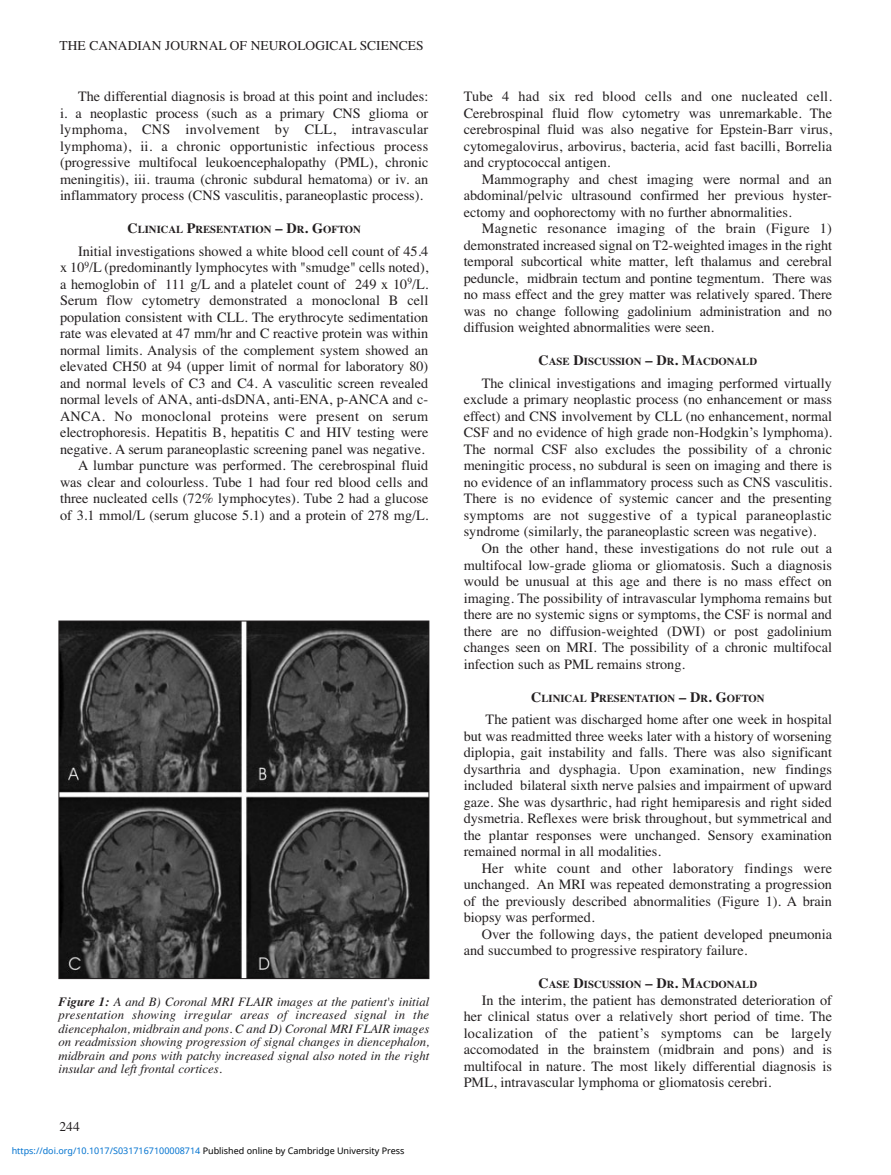
<style>
.page{position:relative;width:891px;height:1175px;background:#fff}
.page>*{position:absolute;margin:0;border:0;box-sizing:border-box;transform-origin:0 0}
.t1{font:14.25px/16.5px "Times";color:#231f20;text-align:justify}
.t2{font:13.5px "Times";color:#231f20}
.t3{font:italic 12.75px/13.5px "Times";color:#231f20;text-align:justify}
.t4{font:700 10.65px "Times";color:#231f20}
.t5{font:9px "Noto Sans";color:#0172cf}
.s1{font-size:14.25px}
.s2{font-weight:700}
.s3{color:#000}
</style>
<div class="page">
<img style="left:61px;top:622px;width:366px;height:355px">
<div style="left:59px;top:620px;width:370px;height:359px;border:1px solid #231f20"></div>
<p class="t2" style="left:60px;top:37px;width:366px">THE CANADIAN JOURNAL OF NEUROLOGICAL SCIENCES</p>
<p class="t1" style="left:60px;top:88px;width:370px;text-indent:18px">The differential diagnosis is broad at this point and includes: i. a neoplastic process (such as a primary CNS glioma or lymphoma, CNS involvement by CLL, intravascular lymphoma), ii. a chronic opportunistic infectious process (progressive multifocal leukoencephalopathy (PML), chronic meningitis), iii. trauma (chronic subdural hematoma) or iv. an inflammatory process (CNS vasculitis, paraneoplastic process).</p>
<p class="t4" style="left:127px;top:223px;width:235px"><span class="s1">C</span>LINICAL <span class="s1">P</span>RESENTATION <span class="s1">– D</span>R<span class="s1">. G</span>OFTON</p>
<p class="t1" style="left:60px;top:243px;width:370px;text-align:right">Initial investigations showed a white blood cell count of 45.4<br>x 10<sup>9</sup>/L (predominantly lymphocytes with "smudge" cells noted), a hemoglobin of 111 g/L and a platelet count of 249 x 10<sup>9</sup>/L.<br>Serum flow cytometry demonstrated a monoclonal B cell population consistent with CLL. The erythrocyte sedimentation rate was elevated at 47 mm/hr and C reactive protein was within normal limits. Analysis of the complement system showed an elevated CH50 at 94 (upper limit of normal for laboratory 80) and normal levels of C3 and C4. A vasculitic screen revealed normal levels of ANA, anti-dsDNA, anti-ENA, p-ANCA and c-ANCA. No monoclonal proteins were present on serum electrophoresis. Hepatitis B, hepatitis C and HIV testing were negative. A serum paraneoplastic screening panel was negative.<br>A lumbar puncture was performed. The cerebrospinal fluid was clear and colourless. Tube 1 had four red blood cells and three nucleated cells (72% lymphocytes). Tube 2 had a glucose of 3.1 mmol/L (serum glucose 5.1) and a protein of 278 mg/L.</p>
<p class="t3" style="left:59px;top:994px;width:372px"><span class="s2">Figure 1:</span> A and B) Coronal MRI FLAIR images at the patient's initial presentation showing irregular areas of increased signal in the diencephalon, midbrain and pons. C and D) Coronal MRI FLAIR images on readmission showing progression of signal changes in diencephalon, midbrain and pons with patchy increased signal also noted in the right insular and left frontal cortices.</p>
<p class="t2" style="left:60px;top:1118px;width:22px">244</p>
<p class="t5" style="left:12px;top:1143px;width:394px">https://doi.org/10.1017/S0317167100008714 <span class="s3">Published online by Cambridge University Press</span></p>
<p class="t1" style="left:464px;top:88px;width:370px">Tube 4 had six red blood cells and one nucleated cell.<br>Cerebrospinal fluid flow cytometry was unremarkable. The cerebrospinal fluid was also negative for Epstein-Barr virus, cytomegalovirus, arbovirus, bacteria, acid fast bacilli, Borrelia and cryptococcal antigen.</p>
<p class="t1" style="left:464px;top:171px;width:370px;text-indent:18px">Mammography and chest imaging were normal and an abdominal/pelvic ultrasound confirmed her previous hyster&shy;ectomy and oophorectomy with no further abnormalities.</p>
<p class="t1" style="left:464px;top:220px;width:370px;text-indent:18px">Magnetic resonance imaging of the brain (Figure 1) demonstrated increased signal on T2-weighted images in the right temporal subcortical white matter, left thalamus and cerebral peduncle, midbrain tectum and pontine tegmentum. There was no mass effect and the grey matter was relatively spared. There was no change following gadolinium administration and no diffusion weighted abnormalities were seen.</p>
<p class="t4" style="left:539px;top:355px;width:220px"><span class="s1">C</span>ASE <span class="s1">D</span>ISCUSSION <span class="s1">– D</span>R<span class="s1">. M</span>ACDONALD</p>
<p class="t1" style="left:464px;top:375px;width:370px;text-indent:18px">The clinical investigations and imaging performed virtually exclude a primary neoplastic process (no enhancement or mass effect) and CNS involvement by CLL (no enhancement, normal CSF and no evidence of high grade non-Hodgkin’s lymphoma).<br>The normal CSF also excludes the possibility of a chronic meningitic process, no subdural is seen on imaging and there is no evidence of an inflammatory process such as CNS vasculitis.<br>There is no evidence of systemic cancer and the presenting symptoms are not suggestive of a typical paraneoplastic syndrome (similarly, the paraneoplastic screen was negative).</p>
<p class="t1" style="left:464px;top:540px;width:370px;text-indent:18px">On the other hand, these investigations do not rule out a multifocal low-grade glioma or gliomatosis. Such a diagnosis would be unusual at this age and there is no mass effect on imaging. The possibility of intravascular lymphoma remains but there are no systemic signs or symptoms, the CSF is normal and there are no diffusion-weighted (DWI) or post gadolinium changes seen on MRI. The possibility of a chronic multifocal infection such as PML remains strong.</p>
<p class="t4" style="left:531px;top:691px;width:235px"><span class="s1">C</span>LINICAL <span class="s1">P</span>RESENTATION <span class="s1">– D</span>R<span class="s1">. G</span>OFTON</p>
<p class="t1" style="left:464px;top:711px;width:370px;text-indent:22px">The patient was discharged home after one week in hospital but was readmitted three weeks later with a history of worsening diplopia, gait instability and falls. There was also significant dysarthria and dysphagia. Upon examination, new findings included bilateral sixth nerve palsies and impairment of upward gaze. She was dysarthric, had right hemiparesis and right sided dysmetria. Reflexes were brisk throughout, but symmetrical and the plantar responses were unchanged. Sensory examination remained normal in all modalities.</p>
<p class="t1" style="left:464px;top:859px;width:370px;text-indent:18px">Her white count and other laboratory findings were unchanged. An MRI was repeated demonstrating a progression of the previously described abnormalities (Figure 1). A brain biopsy was performed.</p>
<p class="t1" style="left:464px;top:925px;width:370px;text-indent:18px">Over the following days, the patient developed pneumonia and succumbed to progressive respiratory failure.</p>
<p class="t4" style="left:539px;top:978px;width:220px"><span class="s1">C</span>ASE <span class="s1">D</span>ISCUSSION <span class="s1">– D</span>R<span class="s1">. M</span>ACDONALD</p>
<p class="t1" style="left:464px;top:991px;width:370px;text-indent:18px">In the interim, the patient has demonstrated deterioration of her clinical status over a relatively short period of time. The localization of the patient’s symptoms can be largely accomodated in the brainstem (midbrain and pons) and is multifocal in nature. The most likely differential diagnosis is PML, intravascular lymphoma or gliomatosis cerebri.</p>
</div>
